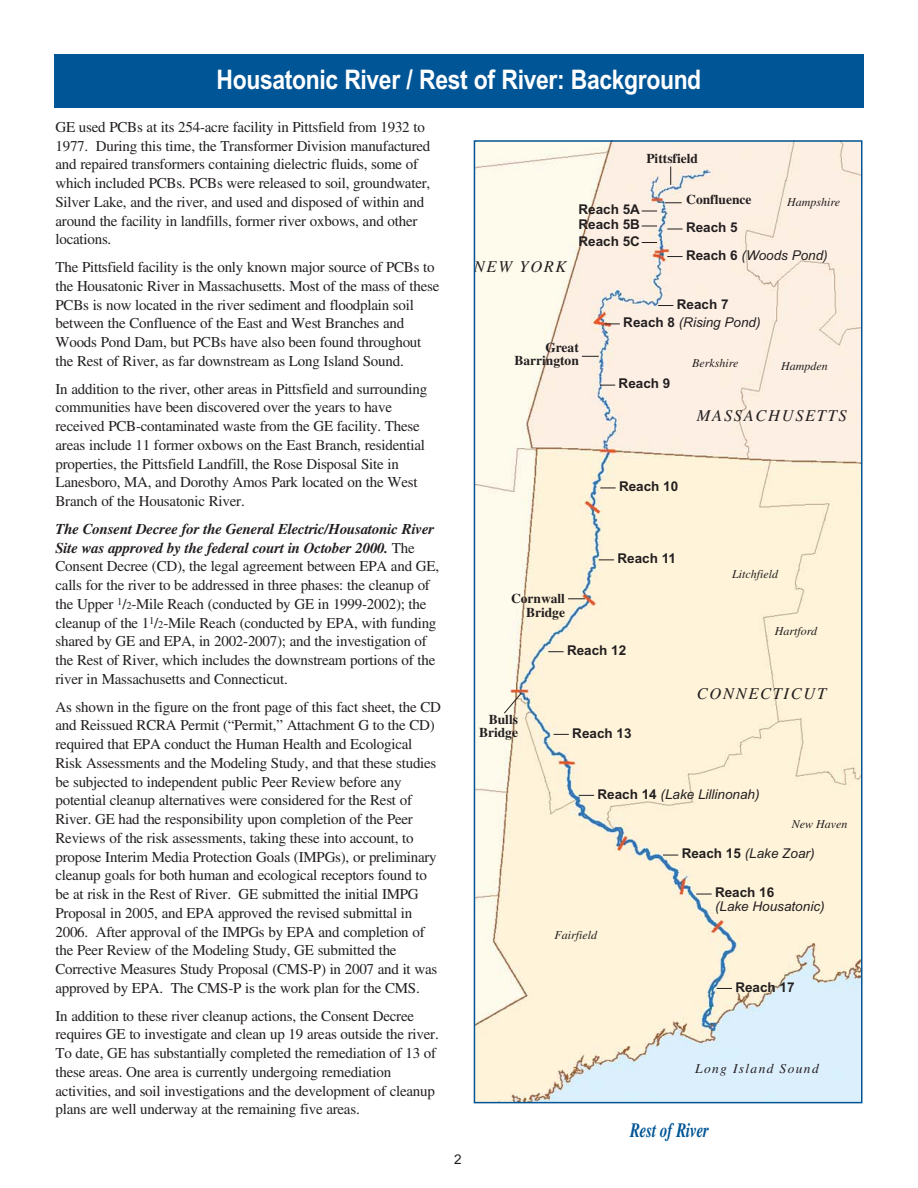
<style>
.page{position:relative;width:918px;height:1188px;background:#fff}
.page>*{position:absolute;margin:0;border:0;box-sizing:border-box;transform-origin:0 0}
.t1{font:700 27px "Arial";letter-spacing:-.015em;color:#fff;scale:.85 1}
.t2{font:italic 700 20.25px "Times";letter-spacing:-.01em;color:#005596;scale:.74 1}
.t3{font:italic 16.5px "Times";letter-spacing:.1em;color:#231f20}
.t4{font:15px/18.8px "Times";letter-spacing:-.015em;color:#231f20}
.t5{font:italic 13.5px "Arial";color:#231f20}
.t6{font:700 13.5px/15px "Arial";color:#231f20}
.t7{font:700 13.5px/13.5px "Times";color:#231f20;text-align:right}
.t8{font:italic 13.5px "Times";letter-spacing:.1em;color:#231f20}
.t9{font:13.5px "Arial";color:#231f20}
.t10{font:italic 12px "Times";color:#231f20}
.s1{font-weight:700;font-style:italic}
.s2{font-size:10.5px}
.s3{font-weight:700;font-style:normal}
</style>
<div class="page">
<div style="left:54px;top:54px;width:810px;height:54px;background:#005596"></div>
<img style="left:477px;top:143px;width:382px;height:957px">
<svg style="left:717px;top:988px;width:15px;height:1px"></svg>
<svg style="left:696px;top:894px;width:16px;height:1px"></svg>
<svg style="left:663px;top:855px;width:15px;height:1px"></svg>
<svg style="left:579px;top:795px;width:15px;height:1px"></svg>
<svg style="left:554px;top:734px;width:15px;height:1px"></svg>
<svg style="left:548px;top:651px;width:16px;height:1px"></svg>
<svg style="left:599px;top:560px;width:15px;height:1px"></svg>
<svg style="left:600px;top:488px;width:16px;height:1px"></svg>
<svg style="left:600px;top:385px;width:15px;height:1px"></svg>
<svg style="left:605px;top:324px;width:15px;height:1px"></svg>
<svg style="left:667px;top:256px;width:16px;height:1px"></svg>
<svg style="left:658px;top:305px;width:15px;height:1px"></svg>
<svg style="left:667px;top:229px;width:16px;height:1px"></svg>
<svg style="left:642px;top:211px;width:15px;height:1px"></svg>
<svg style="left:642px;top:226px;width:15px;height:1px"></svg>
<svg style="left:642px;top:242px;width:15px;height:1px"></svg>
<svg style="left:670px;top:167px;width:1px;height:18px"></svg>
<svg style="left:582px;top:356px;width:17px;height:1px"></svg>
<svg style="left:665px;top:202px;width:17px;height:1px"></svg>
<svg style="left:568px;top:598px;width:17px;height:1px"></svg>
<svg style="left:503px;top:692px;width:19px;height:22px"></svg>
<div style="left:474px;top:140px;width:388px;height:963px;border:2px solid #005596"></div>
<h1 class="t1" style="left:217px;top:69px;width:572px">Housatonic River / Rest of River: Background</h1>
<p class="t4" style="left:56px;top:119px;width:376px">GE used PCBs at its 254-acre facility in Pittsfield from 1932 to 1977. During this time, the Transformer Division manufactured and repaired transformers containing dielectric fluids, some of which included PCBs. PCBs were released to soil, groundwater, Silver Lake, and the river, and used and disposed of within and around the facility in landfills, former river oxbows, and other locations.</p>
<p class="t4" style="left:56px;top:259px;width:386px">The Pittsfield facility is the only known major source of PCBs to the Housatonic River in Massachusetts. Most of the mass of these PCBs is now located in the river sediment and floodplain soil between the Confluence of the East and West Branches and Woods Pond Dam, but PCBs have also been found throughout the Rest of River, as far downstream as Long Island Sound.</p>
<p class="t4" style="left:56px;top:381px;width:373px">In addition to the river, other areas in Pittsfield and surrounding communities have been discovered over the years to have received PCB-contaminated waste from the GE facility. These areas include 11 former oxbows on the East Branch, residential properties, the Pittsfield Landfill, the Rose Disposal Site in Lanesboro, MA, and Dorothy Amos Park located on the West Branch of the Housatonic River.</p>
<p class="t4" style="left:55px;top:521px;width:385px"><span class="s1">The Consent Decree for the General Electric/Housatonic River Site was approved by the federal court in October 2000.</span> The Consent Decree (CD), the legal agreement between EPA and GE, calls for the river to be addressed in three phases: the cleanup of the Upper <sup>1</sup>/<span class="s2">2</span>-Mile Reach (conducted by GE in 1999-2002); the cleanup of the 1<sup>1</sup>/<span class="s2">2</span>-Mile Reach (conducted by EPA, with funding shared by GE and EPA, in 2002-2007); and the investigation of the Rest of River, which includes the downstream portions of the river in Massachusetts and Connecticut.</p>
<p class="t4" style="left:55px;top:699px;width:387px">As shown in the figure on the front page of this fact sheet, the CD and Reissued RCRA Permit (“Permit,” Attachment G to the CD) required that EPA conduct the Human Health and Ecological Risk Assessments and the Modeling Study, and that these studies be subjected to independent public Peer Review before any potential cleanup alternatives were considered for the Rest of River. GE had the responsibility upon completion of the Peer Reviews of the risk assessments, taking these into account, to propose Interim Media Protection Goals (IMPGs), or preliminary cleanup goals for both human and ecological receptors found to be at risk in the Rest of River. GE submitted the initial IMPG Proposal in 2005, and EPA approved the revised submittal in 2006. After approval of the IMPGs by EPA and completion of the Peer Review of the Modeling Study, GE submitted the Corrective Measures Study Proposal (CMS-P) in 2007 and it was approved by EPA. The CMS-P is the work plan for the CMS.</p>
<p class="t4" style="left:55px;top:1008px;width:385px">In addition to these river cleanup actions, the Consent Decree requires GE to investigate and clean up 19 areas outside the river.<br>To date, GE has substantially completed the remediation of 13 of these areas. One area is currently undergoing remediation activities, and soil investigations and the development of cleanup plans are well underway at the remaining five areas.</p>
<p class="t7" style="left:646px;top:153px;width:53px">Pittsfield</p>
<p class="t3" style="left:474px;top:260px;width:94px">NEW YORK</p>
<p class="t6" style="left:578px;top:203px;width:63px">Reach 5A<br>Reach 5B</p>
<p class="t6" style="left:578px;top:235px;width:63px">Reach 5C</p>
<p class="t7" style="left:686px;top:194px;width:67px">Confluence</p>
<p class="t6" style="left:686px;top:221px;width:53px">Reach 5</p>
<p class="t10" style="left:787px;top:198px;width:54px">Hampshire</p>
<p class="t5" style="left:686px;top:250px;width:143px"><span class="s3">Reach 6</span> (Woods Pond)</p>
<p class="t6" style="left:677px;top:298px;width:53px">Reach 7</p>
<p class="t5" style="left:623px;top:318px;width:139px"><span class="s3">Reach 8</span> (Rising Pond)</p>
<p class="t7" style="left:514px;top:342px;width:66px">Great<br>Barrington</p>
<p class="t6" style="left:619px;top:378px;width:53px">Reach 9</p>
<p class="t10" style="left:692px;top:359px;width:48px">Berkshire</p>
<p class="t10" style="left:781px;top:362px;width:48px">Hampden</p>
<p class="t3" style="left:697px;top:409px;width:151px">MASSACHUSETTS</p>
<p class="t6" style="left:619px;top:480px;width:61px">Reach 10</p>
<p class="t7" style="left:511px;top:593px;width:55px">Cornwall<br>Bridge</p>
<p class="t6" style="left:617px;top:552px;width:60px">Reach 11</p>
<p class="t7" style="left:479px;top:714px;width:41px">Bulls<br>Bridge</p>
<p class="t6" style="left:567px;top:644px;width:61px">Reach 12</p>
<p class="t6" style="left:572px;top:727px;width:61px">Reach 13</p>
<p class="t10" style="left:732px;top:570px;width:48px">Litchfield</p>
<p class="t10" style="left:775px;top:626px;width:44px">Hartford</p>
<p class="t3" style="left:697px;top:688px;width:131px">CONNECTICUT</p>
<p class="t5" style="left:598px;top:789px;width:164px"><span class="s3">Reach 14</span> (Lake Lillinonah)</p>
<p class="t10" style="left:792px;top:819px;width:57px">New Haven</p>
<p class="t5" style="left:682px;top:849px;width:134px"><span class="s3">Reach 15</span> (Lake Zoar)</p>
<p class="t10" style="left:555px;top:931px;width:44px">Fairfield</p>
<p class="t6" style="left:715px;top:886px;width:61px">Reach 16</p>
<p class="t5" style="left:715px;top:901px;width:111px">(Lake Housatonic)</p>
<p class="t6" style="left:735px;top:981px;width:61px">Reach 17</p>
<p class="t9" style="left:454px;top:1155px;width:9px">2</p>
<p class="t8" style="left:695px;top:1063px;width:125px">Long Island Sound</p>
<h2 class="t2" style="left:630px;top:1123px;width:108px">Rest of River</h2>
</div>
